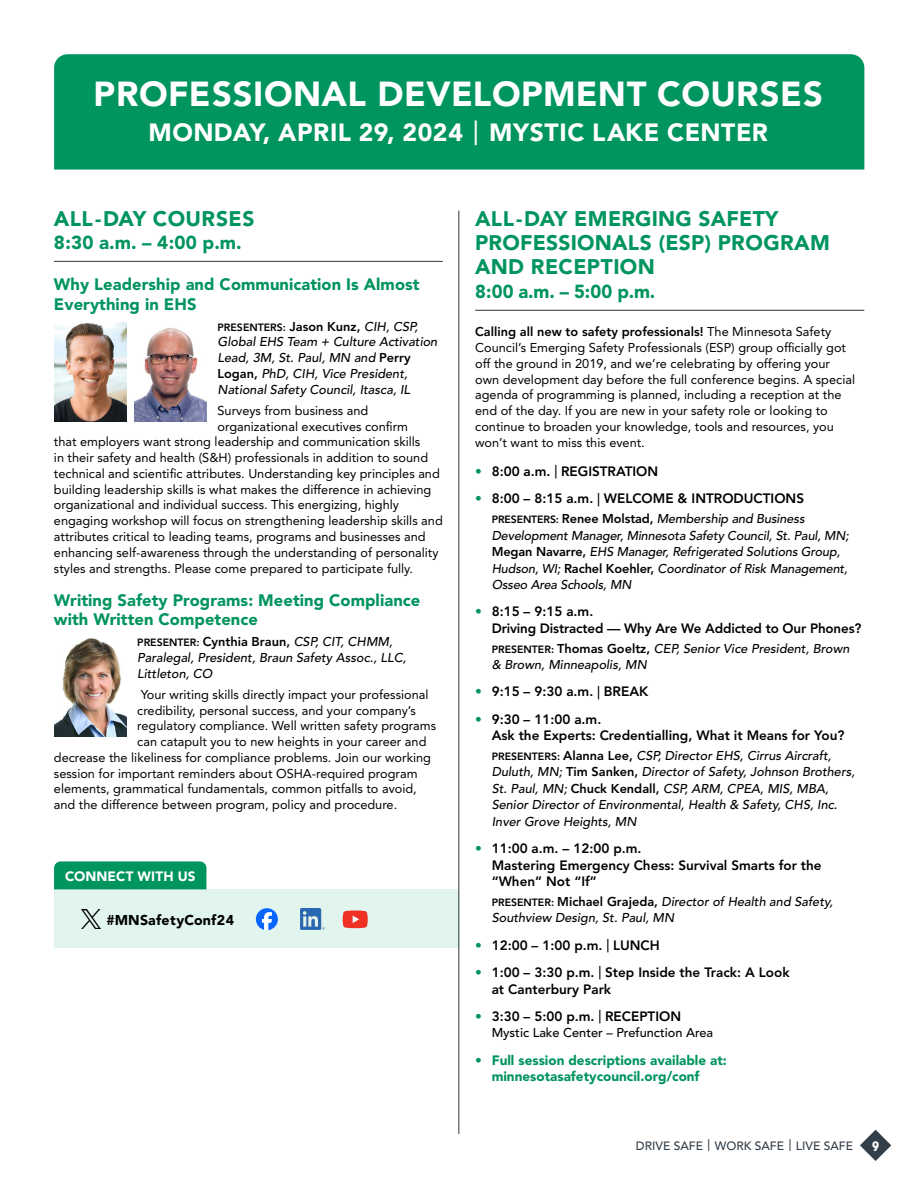
<style>
.page{position:relative;width:918px;height:1188px;background:#fff}
.page>*{position:absolute;margin:0;border:0;box-sizing:border-box;transform-origin:0 0}
.t1{font:900 34.5px "Avenir LT Std";letter-spacing:.01em;color:#fff}
.t2{font:900 24.75px "Avenir LT Std";letter-spacing:.02em;color:#fff}
.t3{font:900 21px/24px "Avenir LT Std";letter-spacing:.01em;color:#00945e}
.t4{font:900 18.75px "Avenir LT Std";letter-spacing:.01em;color:#00945e}
.t5{font:900 16.5px/19.5px "Avenir LT Std";letter-spacing:.005em;color:#00945e}
.t6{font:900 14.1px "Avenir LT Std";letter-spacing:.01em;color:#000}
.t7{font:800 13.5px/16.5px "Avenir LT Std";color:#000}
.t8{font:900 13.5px/16.5px "Avenir LT Std";color:#00945e}
.t9{font:900 13.5px "Avenir LT Std";color:#fff}
.t10{font:700 13.5px "Avenir Next Condensed";color:#fff}
.t11{font:12.75px/15.8px "Avenir LT Std";color:#000}
.t12{font:italic 500 12.75px/16.5px "Avenir LT Std";color:#000}
.t13{font:500 12.75px "Avenir LT Std";color:#000}
.t14{font:500 12px "Avenir LT Std";color:#323e48}
.t15{font:800 10.5px "Avenir LT Std";color:#000}
.s1{font-weight:500}
.s2{font-size:12.75px}
.s3{font-weight:500;font-style:italic;font-size:12.75px}
.s4{font-weight:800;font-style:normal}
.s5{font-weight:800;font-style:normal;font-size:10.5px}
.s6{font-weight:800}
.s7{color:#00945e}
</style>
<div class="page">
<div style="left:54px;top:54px;width:810px;height:116px;background:#00945e"></div>
<hr style="left:54px;top:261px;width:389px;height:1px;background:#323e48">
<img style="left:54px;top:322px;width:72px;height:100px">
<img style="left:54px;top:638px;width:72px;height:98px">
<img style="left:134px;top:328px;width:73px;height:94px">
<hr style="left:475px;top:310px;width:389px;height:1px;background:#323e48">
<div style="left:54px;top:889px;width:405px;height:59px;background:#e2f4ee"></div>
<div style="left:54px;top:861px;width:152px;height:28px;background:#00945e"></div>
<svg style="left:256px;top:908px;width:22px;height:22px"></svg>
<svg style="left:343px;top:911px;width:25px;height:17px"></svg>
<img style="left:82px;top:909px;width:19px;height:20px">
<img style="left:300px;top:909px;width:24px;height:20px">
<hr style="left:458px;top:211px;width:1px;height:923px;background:#323e48">
<svg style="left:860px;top:1130px;width:31px;height:31px"></svg>
<h1 class="t1" style="left:94px;top:73px;width:731px">PROFESSIONAL DEVELOPMENT COURSES</h1>
<h2 class="t2" style="left:148px;top:117px;width:621px">MONDAY, APRIL 29, 2024 <span class="s1">|</span> MYSTIC LAKE CENTER</h2>
<h3 class="t3" style="left:54px;top:207px;width:202px">ALL-DAY COURSES</h3>
<h3 class="t4" style="left:54px;top:231px;width:189px">8:30 a.m. – 4:00 p.m.</h3>
<p class="t5" style="left:54px;top:275px;width:367px">Why Leadership and Communication Is Almost<br>Everything in EHS</p>
<p class="t15" style="left:218px;top:321px;width:202px">PRESENTERS: <span class="s2">Jason Kunz,</span> <span class="s3">CIH, CSP,</span></p>
<p class="t12" style="left:218px;top:335px;width:221px;line-height:15.8px">Global EHS Team + Culture Activation Lead, 3M, St. Paul, MN and <span class="s4">Perry Logan,</span> PhD, CIH, Vice President, National Safety Council, Itasca, IL</p>
<p class="t11" style="left:218px;top:403px;width:152px">Surveys from business and</p>
<p class="t11" style="left:218px;top:418px;width:192px">organizational executives confirm</p>
<p class="t11" style="left:54px;top:434px;width:368px">that employers want strong leadership and communication skills</p>
<p class="t11" style="left:54px;top:450px;width:376px">in their safety and health (S&amp;H) professionals in addition to sound</p>
<p class="t11" style="left:54px;top:466px;width:387px">technical and scientific attributes. Understanding key principles and</p>
<p class="t11" style="left:54px;top:481px;width:379px">building leadership skills is what makes the difference in achieving</p>
<p class="t11" style="left:54px;top:497px;width:347px">organizational and individual success. This energizing, highly</p>
<p class="t11" style="left:54px;top:513px;width:390px">engaging workshop will focus on strengthening leadership skills and</p>
<p class="t11" style="left:54px;top:529px;width:373px">attributes critical to leading teams, programs and businesses and</p>
<p class="t11" style="left:54px;top:544px;width:386px">enhancing self-awareness through the understanding of personality</p>
<p class="t11" style="left:54px;top:561px;width:361px">styles and strengths. Please come prepared to participate fully.</p>
<p class="t5" style="left:54px;top:590px;width:368px">Writing Safety Programs: Meeting Compliance with Written Competence</p>
<p class="t12" style="left:137px;top:634px;width:271px;line-height:15.8px"><span class="s5">PRESENTER:</span> <span class="s4">Cynthia Braun,</span> CSP, CIT, CHMM,<br>Paralegal, President, Braun Safety Assoc., LLC,<br>Littleton, CO</p>
<p class="t11" style="left:141px;top:687px;width:289px">Your writing skills directly impact your professional</p>
<p class="t11" style="left:137px;top:702px;width:280px">credibility, personal success, and your company’s</p>
<p class="t11" style="left:137px;top:718px;width:300px">regulatory compliance. Well written safety programs</p>
<p class="t11" style="left:137px;top:734px;width:291px">can catapult you to new heights in your career and</p>
<p class="t11" style="left:54px;top:750px;width:379px">decrease the likeliness for compliance problems. Join our working</p>
<p class="t11" style="left:54px;top:765px;width:365px">session for important reminders about OSHA-required program</p>
<p class="t11" style="left:54px;top:781px;width:364px">elements, grammatical fundamentals, common pitfalls to avoid,</p>
<p class="t11" style="left:54px;top:797px;width:345px">and the difference between program, policy and procedure.</p>
<p class="t9" style="left:65px;top:868px;width:132px">CONNECT WITH US</p>
<p class="t6" style="left:106px;top:912px;width:129px">#MNSafetyConf24</p>
<h3 class="t3" style="left:475px;top:207px;width:356px">ALL-DAY EMERGING SAFETY<br>PROFESSIONALS (ESP) PROGRAM<br>AND RECEPTION</h3>
<h3 class="t4" style="left:475px;top:280px;width:182px">8:00 a.m. – 5:00 p.m.</h3>
<p class="t11" style="left:475px;top:324px;width:381px"><span class="s6">Calling all new to safety professionals!</span> The Minnesota Safety Council’s Emerging Safety Professionals (ESP) group officially got off the ground in 2019, and we’re celebrating by offering your own development day before the full conference begins. A special agenda of programming is planned, including a reception at the end of the day. If you are new in your safety role or looking to continue to broaden your knowledge, tools and resources, you won’t want to miss this event.</p>
<p class="t7" style="left:475px;top:463px;width:184px"><span class="s7">•</span> 8:00 a.m. <span class="s1">|</span> REGISTRATION</p>
<p class="t7" style="left:475px;top:490px;width:330px"><span class="s7">•</span> 8:00 – 8:15 a.m. <span class="s1">|</span> WELCOME &amp; INTRODUCTIONS</p>
<p class="t12" style="left:492px;top:511px;width:359px"><span class="s5">PRESENTERS:</span> <span class="s4">Renee Molstad,</span> Membership and Business Development Manager, Minnesota Safety Council, St. Paul, MN; <span class="s4">Megan Navarre,</span> EHS Manager, Refrigerated Solutions Group, Hudson, WI; <span class="s4">Rachel Koehler,</span> Coordinator of Risk Management, Osseo Area Schools, MN</p>
<p class="t7" style="left:492px;top:603px;width:371px;text-indent:-16px"><span class="s7">•</span> 8:15 – 9:15 a.m.<br>Driving Distracted — Why Are We Addicted to Our Phones?</p>
<p class="t12" style="left:492px;top:640px;width:359px"><span class="s5">PRESENTER:</span> <span class="s4">Thomas Goeltz,</span> CEP, Senior Vice President, Brown &amp; Brown, Minneapolis, MN</p>
<p class="t7" style="left:475px;top:683px;width:175px"><span class="s7">•</span> 9:15 – 9:30 a.m. <span class="s1">|</span> BREAK</p>
<p class="t7" style="left:492px;top:711px;width:354px;text-indent:-16px"><span class="s7">•</span> 9:30 – 11:00 a.m.<br>Ask the Experts: Credentialling, What it Means for You?</p>
<p class="t12" style="left:492px;top:748px;width:365px"><span class="s5">PRESENTERS:</span> <span class="s4">Alanna Lee,</span> CSP, Director EHS, Cirrus Aircraft, Duluth, MN; <span class="s4">Tim Sanken,</span> Director of Safety, Johnson Brothers, St. Paul, MN; <span class="s4">Chuck Kendall,</span> CSP, ARM, CPEA, MIS, MBA, Senior Director of Environmental, Health &amp; Safety, CHS, Inc.<br>Inver Grove Heights, MN</p>
<p class="t7" style="left:492px;top:840px;width:331px;text-indent:-16px"><span class="s7">•</span> 11:00 a.m. – 12:00 p.m.<br>Mastering Emergency Chess: Survival Smarts for the “When” Not “If”</p>
<p class="t12" style="left:492px;top:894px;width:343px"><span class="s5">PRESENTER:</span> <span class="s4">Michael Grajeda,</span> Director of Health and Safety,<br>Southview Design, St. Paul, MN</p>
<p class="t7" style="left:475px;top:937px;width:186px"><span class="s7">•</span> 12:00 – 1:00 p.m. <span class="s1">|</span> LUNCH</p>
<p class="t7" style="left:492px;top:964px;width:299px;text-indent:-16px"><span class="s7">•</span> 1:00 – 3:30 p.m. <span class="s1">|</span> Step Inside the Track: A Look at Canterbury Park</p>
<p class="t7" style="left:475px;top:1008px;width:207px"><span class="s7">•</span> 3:30 – 5:00 p.m. <span class="s1">|</span> RECEPTION</p>
<p class="t13" style="left:492px;top:1026px;width:223px">Mystic Lake Center – Prefunction Area</p>
<p class="t8" style="left:492px;top:1052px;width:237px;text-indent:-16px"><span class="s6">•</span> Full session descriptions available at: minnesotasafetycouncil.org/conf</p>
<p class="t14" style="left:636px;top:1138px;width:219px">DRIVE SAFE | WORK SAFE | LIVE SAFE</p>
<p class="t10" style="left:872px;top:1137px;width:9px">9</p>
</div>
